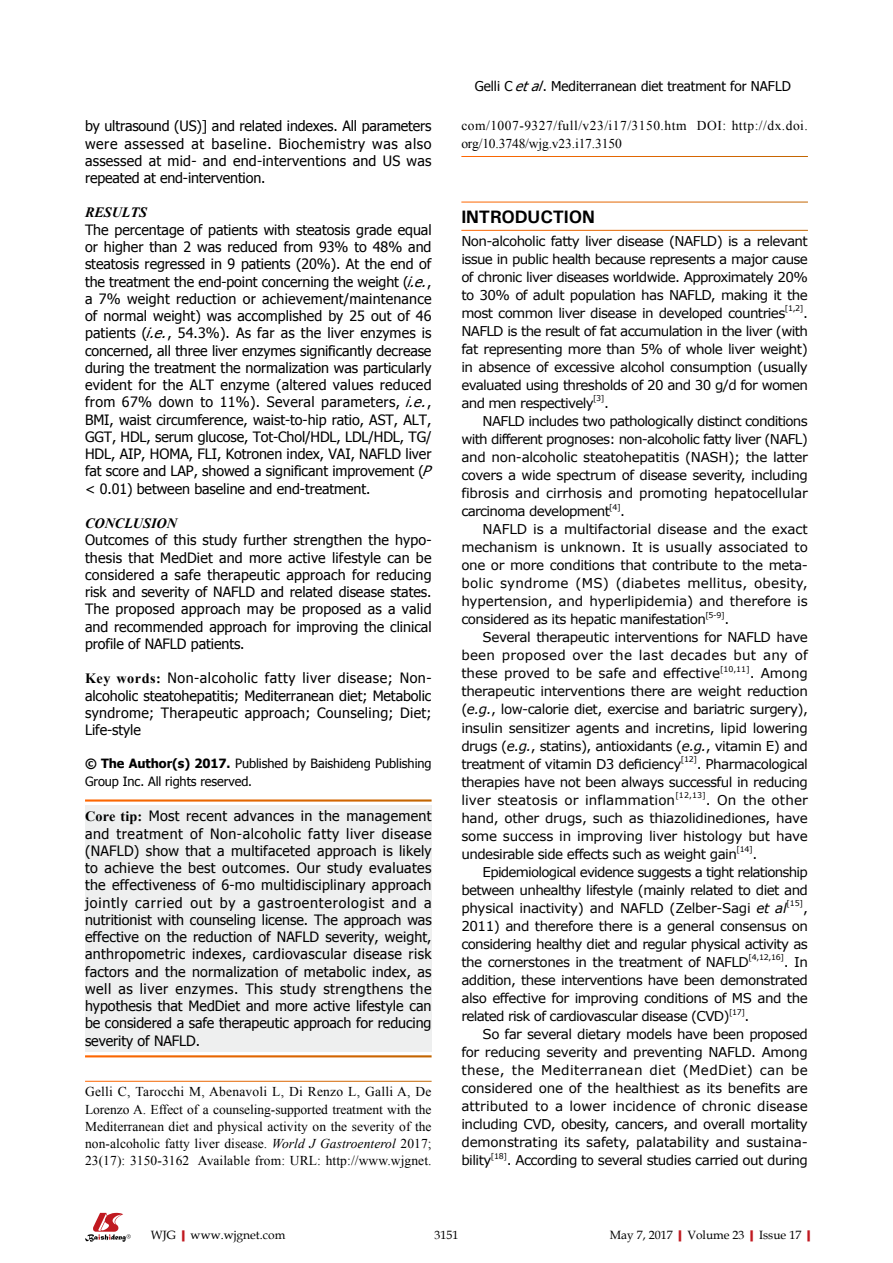
<style>
.page{position:relative;width:893px;height:1263px;background:#fff}
.page>*{position:absolute;margin:0;border:0;box-sizing:border-box;transform-origin:0 0}
.t1{font:700 18px "Univers";letter-spacing:-.01em;color:#000}
.t2{font:14.25px/17.2px "Tahoma";letter-spacing:-.005em;color:#000;text-align:justify}
.t3{font:13.5px/18px "Verdana";letter-spacing:-.035em;color:#000;text-align:justify}
.t4{font:13.5px/17.2px "Times New Roman";letter-spacing:.005em;color:#000;text-align:justify}
.t5{font:13.5px "Verdana";letter-spacing:-.01em;color:#000}
.t6{font:13.5px/17.2px "Times New Roman";letter-spacing:.035em;color:#000}
.t7{font:13.5px "Verdana";letter-spacing:.015em;color:#000}
.t8{font:13.5px "Verdana";letter-spacing:-.055em;color:#000}
.t9{font:13.5px "Verdana";letter-spacing:-.06em;color:#000}
.t10{font:13.5px "Tahoma";color:#000}
.t11{font:13.5px "Verdana";letter-spacing:-.015em;color:#000}
.t12{font:13.5px "Verdana";letter-spacing:.005em;color:#000}
.t13{font:13.5px "Verdana";letter-spacing:.025em;color:#000}
.t14{font:13.5px "Verdana";letter-spacing:-.005em;color:#000}
.t15{font:12.75px/17.2px "Tahoma";letter-spacing:-.005em;color:#000}
.t16{font:12px "Book Antiqua";color:#000}
.t17{font:7.8px "Verdana";letter-spacing:-.035em;color:#000}
.s1{font-family:"Times New Roman";font-weight:700;font-style:italic}
.s2{font-style:italic}
.s3{font-family:"Times New Roman";font-weight:700}
.s4{font-weight:700}
.s5{font-weight:700;color:#c01920}
</style>
<div class="page">
<div style="left:85px;top:805px;width:347px;height:247px;background:#eeefef"></div>
<svg style="left:85px;top:1213px;width:46px;height:29px"></svg>
<p class="t2" style="left:85px;top:117px;width:348px">by ultrasound (US)] and related indexes. All parameters were assessed at baseline. Biochemistry was also assessed at mid- and end-interventions and US was repeated at end-intervention.</p>
<p class="t2" style="left:85px;top:203px;width:353px;text-align:left"><span class="s1">RESULTS<br></span>The percentage of patients with steatosis grade equal or higher than 2 was reduced from 93% to 48% and steatosis regressed in 9 patients (20%). At the end of the treatment the end-point concerning the weight (<span class="s2">i.e.</span>, a 7% weight reduction or achievement/maintenance of normal weight) was accomplished by 25 out of 46 patients (<span class="s2">i.e.</span>, 54.3%). As far as the liver enzymes is concerned, all three liver enzymes significantly decrease during the treatment the normalization was particularly evident for the ALT enzyme (altered values reduced from 67% down to 11%). Several parameters, <span class="s2">i.e.</span>, BMI, waist circumference, waist-to-hip ratio, AST, ALT, GGT, HDL, serum glucose, Tot-Chol/HDL, LDL/HDL, TG/ HDL, AIP, HOMA, FLI, Kotronen index, VAI, NAFLD liver fat score and LAP, showed a significant improvement (<span class="s2">P </span>&lt; 0.01) between baseline and end-treatment.</p>
<p class="t2" style="left:85px;top:513px;width:348px;text-align:left"><span class="s1">CONCLUSION<br></span>Outcomes of this study further strengthen the hypo&shy;thesis that MedDiet and more active lifestyle can be considered a safe therapeutic approach for reducing risk and severity of NAFLD and related disease states.<br>The proposed approach may be proposed as a valid and recommended approach for improving the clinical profile of NAFLD patients.</p>
<p class="t2" style="left:85px;top:669px;width:348px"><span class="s3">Key words:</span> Non-alcoholic fatty liver disease; Non&shy;alcoholic steatohepatitis; Mediterranean diet; Metabolic syndrome; Therapeutic approach; Counseling; Diet; Life-style</p>
<p class="t15" style="left:85px;top:754px;width:348px"><span class="s4">© The Author(s) 2017.</span> Published by Baishideng Publishing<br>Group Inc. All rights reserved.</p>
<p class="t2" style="left:85px;top:807px;width:348px"><span class="s3">Core tip:</span> Most recent advances in the management and treatment of Non-alcoholic fatty liver disease (NAFLD) show that a multifaceted approach is likely to achieve the best outcomes. Our study evaluates the effectiveness of 6-mo multidisciplinary approach jointly carried out by a gastroenterologist and a nutritionist with counseling license. The approach was effective on the reduction of NAFLD severity, weight, anthropometric indexes, cardiovascular disease risk factors and the normalization of metabolic index, as well as liver enzymes. This study strengthens the hypothesis that MedDiet and more active lifestyle can be considered a safe therapeutic approach for reducing severity of NAFLD.</p>
<p class="t4" style="left:85px;top:1083px;width:348px">Gelli C, Tarocchi M, Abenavoli L, Di Renzo L, Galli A, De Lorenzo A. Effect of a counseling-supported treatment with the Mediterranean diet and physical activity on the severity of the non-alcoholic fatty liver disease. <span class="s2">World J Gastroenterol</span> 2017; 23(17): 3150-3162 Available from: URL: http://www.wjgnet.</p>
<p class="t10" style="left:475px;top:77px;width:318px">Gelli C <span class="s2">etal</span>. Mediterranean diet treatment for NAFLD</p>
<p class="t6" style="left:461px;top:117px;width:348px">com/1007-9327/full/v23/i17/3150.htm DOI: http://dx.doi. org/10.3748/wjg.v23.i17.3150</p>
<p class="t1" style="left:461px;top:205px;width:135px">INTRODUCTION</p>
<p class="t3" style="left:461px;top:232px;width:348px">Non-alcoholic fatty liver disease (NAFLD) is a relevant issue in public health because represents a major cause of chronic liver diseases worldwide. Approximately 20% to 30% of adult population has NAFLD, making it the most common liver disease in developed countries</p>
<p class="t17" style="left:785px;top:303px;width:20px">[1,2]</p>
<p class="t3" style="left:461px;top:304px;width:348px;text-indent:342px">.<br>NAFLD is the result of fat accumulation in the liver (with fat representing more than 5% of whole liver weight) in absence of excessive alcohol consumption (usually evaluated using thresholds of 20 and 30 g/d for women and men respectively</p>
<p class="t17" style="left:593px;top:393px;width:13px">[3]</p>
<p class="t3" style="left:604px;top:394px;width:6px">.</p>
<p class="t3" style="left:483px;top:412px;width:327px">NAFLD includes two pathologically distinct conditions</p>
<p class="t8" style="left:461px;top:430px;width:348px">with different prognoses: non-alcoholic fatty liver (NAFL)</p>
<p class="t3" style="left:461px;top:448px;width:348px">and non-alcoholic steatohepatitis (NASH); the latter</p>
<p class="t3" style="left:461px;top:466px;width:348px">covers a wide spectrum of disease severity, including</p>
<p class="t5" style="left:461px;top:484px;width:348px">fibrosis and cirrhosis and promoting hepatocellular</p>
<p class="t3" style="left:461px;top:502px;width:150px">carcinoma development</p>
<p class="t17" style="left:609px;top:501px;width:13px">[4]</p>
<p class="t3" style="left:620px;top:502px;width:6px">.</p>
<p class="t5" style="left:483px;top:520px;width:327px">NAFLD is a multifactorial disease and the exact</p>
<p class="t5" style="left:461px;top:538px;width:348px">mechanism is unknown. It is usually associated to</p>
<p class="t3" style="left:461px;top:556px;width:346px">one or more conditions that contribute to the meta-</p>
<p class="t7" style="left:461px;top:574px;width:348px">bolic syndrome (MS) (diabetes mellitus, obesity,</p>
<p class="t5" style="left:461px;top:592px;width:348px">hypertension, and hyperlipidemia) and therefore is</p>
<p class="t3" style="left:461px;top:610px;width:246px">considered as its hepatic manifestation</p>
<p class="t17" style="left:705px;top:609px;width:21px">[5-9]</p>
<p class="t3" style="left:724px;top:610px;width:6px">.</p>
<p class="t3" style="left:483px;top:628px;width:327px">Several therapeutic interventions for NAFLD have</p>
<p class="t7" style="left:461px;top:646px;width:348px">been proposed over the last decades but any of</p>
<p class="t14" style="left:461px;top:664px;width:260px">these proved to be safe and effective</p>
<p class="t17" style="left:720px;top:663px;width:31px">[10,11]</p>
<p class="t3" style="left:461px;top:664px;width:348px;text-indent:288px">. Among therapeutic interventions there are weight reduction (<span class="s2">e.g.</span>, low-calorie diet, exercise and bariatric surgery), insulin sensitizer agents and incretins, lipid lowering drugs (<span class="s2">e.g.</span>, statins), antioxidants (<span class="s2">e.g.</span>, vitamin E) and treatment of vitamin D3 deficiency</p>
<p class="t17" style="left:681px;top:754px;width:18px">[12]</p>
<p class="t3" style="left:461px;top:754px;width:348px;text-indent:235px">. Pharmacological therapies have not been always successful in reducing liver steatosis or inflammation</p>
<p class="t17" style="left:675px;top:790px;width:32px">[12,13]</p>
<p class="t3" style="left:461px;top:791px;width:348px;text-indent:244px">. On the other hand, other drugs, such as thiazolidinediones, have some success in improving liver histology but have undesirable side effects such as weight gain</p>
<p class="t17" style="left:736px;top:844px;width:18px">[14]</p>
<p class="t3" style="left:752px;top:845px;width:6px">.</p>
<p class="t9" style="left:483px;top:863px;width:327px">Epidemiological evidence suggests a tight relationship</p>
<p class="t3" style="left:461px;top:881px;width:348px">between unhealthy lifestyle (mainly related to diet and</p>
<p class="t3" style="left:461px;top:899px;width:327px">physical inactivity) and NAFLD (Zelber-Sagi <span class="s2">et al</span></p>
<p class="t17" style="left:786px;top:898px;width:18px">[15]</p>
<p class="t3" style="left:461px;top:899px;width:348px;text-indent:342px">, 2011) and therefore there is a general consensus on considering healthy diet and regular physical activity as the cornerstones in the treatment of NAFLD</p>
<p class="t17" style="left:748px;top:952px;width:37px">[4,12,16]</p>
<p class="t3" style="left:461px;top:953px;width:348px;text-indent:323px">. In addition, these interventions have been demonstrated also effective for improving conditions of MS and the related risk of cardiovascular disease (CVD)</p>
<p class="t17" style="left:729px;top:1006px;width:17px">[17]</p>
<p class="t3" style="left:745px;top:1007px;width:6px">.</p>
<p class="t3" style="left:483px;top:1025px;width:327px">So far several dietary models have been proposed</p>
<p class="t3" style="left:461px;top:1043px;width:348px">for reducing severity and preventing NAFLD. Among</p>
<p class="t13" style="left:461px;top:1061px;width:348px">these, the Mediterranean diet (MedDiet) can be</p>
<p class="t11" style="left:461px;top:1079px;width:348px">considered one of the healthiest as its benefits are</p>
<p class="t12" style="left:461px;top:1097px;width:348px">attributed to a lower incidence of chronic disease</p>
<p class="t3" style="left:461px;top:1115px;width:348px">including CVD, obesity, cancers, and overall mortality</p>
<p class="t5" style="left:461px;top:1133px;width:346px">demonstrating its safety, palatability and sustaina-</p>
<p class="t3" style="left:461px;top:1151px;width:32px">bility</p>
<p class="t17" style="left:491px;top:1150px;width:18px">[18]</p>
<p class="t3" style="left:507px;top:1151px;width:303px">. According to several studies carried out during</p>
<p class="t16" style="left:151px;top:1226px;width:136px">WJG<span class="s5">|</span>www.wjgnet.com</p>
<p class="t16" style="left:434px;top:1226px;width:25px">3151</p>
<p class="t16" style="left:610px;top:1226px;width:208px">May 7, 2017<span class="s5">|</span>Volume 23<span class="s5">|</span>Issue 17<span class="s5">|</span></p>
</div>
